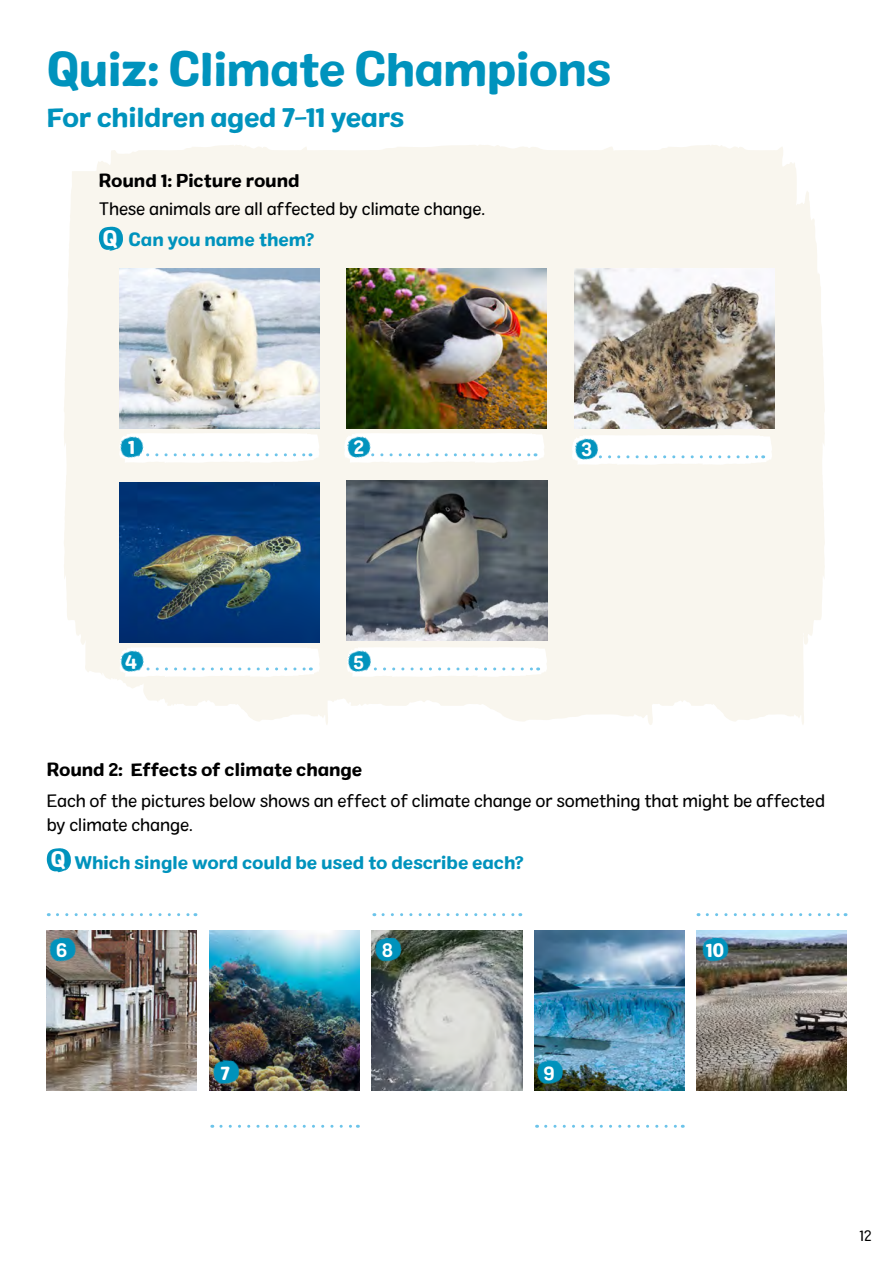
<style>
.page{position:relative;width:893px;height:1263px;background:#fff}
.page>*{position:absolute;margin:0;border:0;box-sizing:border-box;transform-origin:0 0}
.t1{font:46.5px "Colby St Bld";letter-spacing:-.03em;color:#0093bd}
.t2{font:27px "Colby St Bld";letter-spacing:-.025em;color:#0093bd}
.t3{font:18px/24px "Colby St Reg";letter-spacing:-.015em;color:#000}
.t4{font:18px "Colby St Bld";letter-spacing:-.01em;color:#0093bd}
.t5{font:18px "Colby St Bld";letter-spacing:-.015em;color:#000}
.t6{font:15px "Colby St Reg";color:#000}
</style>
<div class="page">
<svg style="left:221px;top:1125px;width:137px;height:3px"></svg>
<svg style="left:546px;top:1125px;width:137px;height:3px"></svg>
<svg style="left:64px;top:145px;width:761px;height:580px;background:#f8f6ee"></svg>
<img style="left:46px;top:931px;width:150px;height:160px">
<img style="left:209px;top:931px;width:151px;height:160px">
<img style="left:372px;top:931px;width:150px;height:160px">
<img style="left:534px;top:931px;width:150px;height:160px">
<svg style="left:57px;top:913px;width:139px;height:3px"></svg>
<svg style="left:383px;top:913px;width:138px;height:3px"></svg>
<svg style="left:707px;top:913px;width:139px;height:3px"></svg>
<img style="left:696px;top:931px;width:150px;height:160px">
<img style="left:47px;top:937px;width:30px;height:26px">
<img style="left:210px;top:1059px;width:31px;height:27px">
<img style="left:373px;top:937px;width:30px;height:26px">
<img style="left:534px;top:1059px;width:31px;height:27px">
<img style="left:700px;top:937px;width:30px;height:26px">
<img style="left:119px;top:269px;width:200px;height:160px">
<img style="left:346px;top:269px;width:201px;height:160px">
<img style="left:120px;top:483px;width:200px;height:160px">
<img style="left:574px;top:269px;width:200px;height:160px">
<img style="left:347px;top:481px;width:200px;height:160px">
<svg style="left:99px;top:227px;width:24px;height:24px"></svg>
<svg style="left:47px;top:848px;width:24px;height:24px"></svg>
<svg style="left:57px;top:943px;width:10px;height:14px"></svg>
<svg style="left:221px;top:1066px;width:9px;height:14px"></svg>
<svg style="left:382px;top:943px;width:10px;height:14px"></svg>
<svg style="left:544px;top:1066px;width:10px;height:14px"></svg>
<svg style="left:706px;top:943px;width:18px;height:14px"></svg>
<svg style="left:119px;top:433px;width:200px;height:30px"></svg>
<svg style="left:344px;top:433px;width:200px;height:30px"></svg>
<svg style="left:120px;top:647px;width:200px;height:30px"></svg>
<svg style="left:347px;top:647px;width:200px;height:30px"></svg>
<svg style="left:572px;top:435px;width:200px;height:30px"></svg>
<h1 class="t1" style="left:47px;top:40px;width:566px">Quiz: Climate Champions</h1>
<h2 class="t2" style="left:47px;top:100px;width:359px">For children aged 7-11 years</h2>
<p class="t5" style="left:99px;top:169px;width:202px">Round 1: Picture round</p>
<p class="t3" style="left:99px;top:197px;width:388px">These animals are all affected by climate change.</p>
<p class="t4" style="left:129px;top:228px;width:187px">Can you name them?</p>
<p class="t5" style="left:47px;top:758px;width:317px">Round 2: Effects of climate change</p>
<p class="t3" style="left:47px;top:788px;width:780px">Each of the pictures below shows an effect of climate change or something that might be affected by climate change.</p>
<p class="t4" style="left:75px;top:851px;width:451px">Which single word could be used to describe each?</p>
<p class="t6" style="left:859px;top:1227px;width:14px">12</p>
</div>
